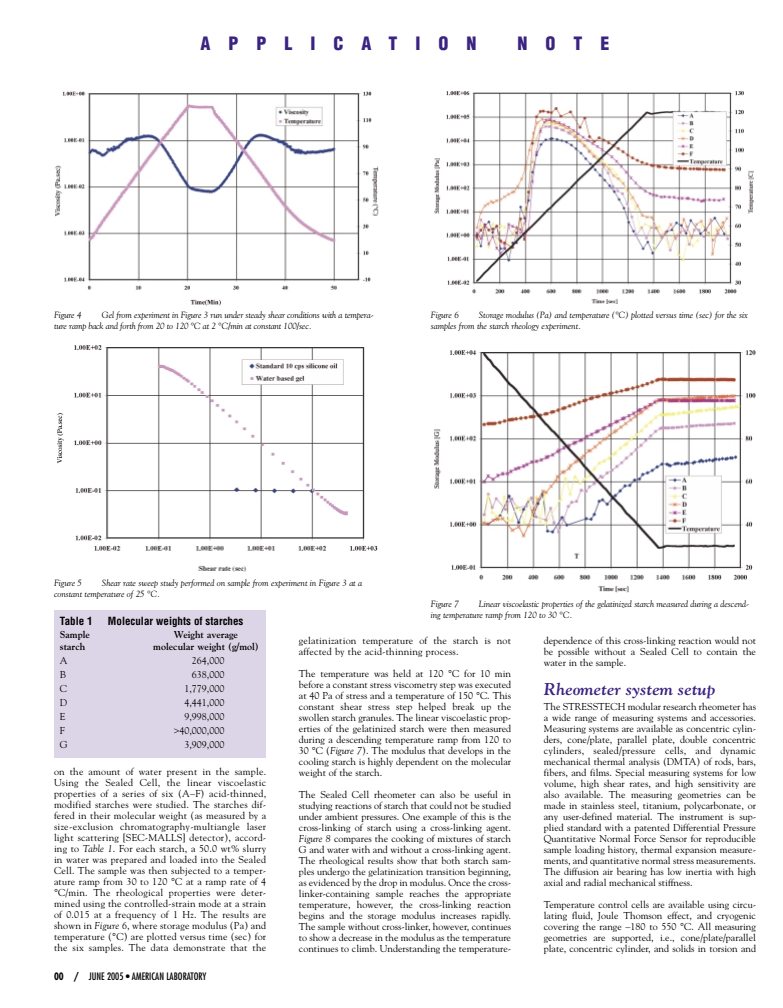
<style>
.page{position:relative;width:783px;height:1008px;background:#fff}
.page>*{position:absolute;margin:0;border:0;box-sizing:border-box;transform-origin:0 0}
.t1{font:900 condensed 18px "Helvetica";letter-spacing:1em;color:#3b2382}
.t2{font:italic 700 17px "Goudy";color:#3b2382}
.t3{font:700 condensed 11px "Helvetica";color:#000}
.t4{font:10px/11px "Goudy";color:#000;text-align:justify}
.t5{font:10px/11px "Goudy";letter-spacing:.02em;color:#000}
.t6{font:700 10px "Goudy";color:#000}
.t7{font:condensed 10px "Futura";color:#000}
.t8{font:italic 9px/11px "Goudy";letter-spacing:-.005em;color:#000}
.s1{font-style:italic}
.s2{font-weight:700}
</style>
<div class="page">
<img style="left:55px;top:91px;width:324px;height:215px">
<img style="left:434px;top:91px;width:320px;height:213px">
<img style="left:434px;top:350px;width:322px;height:243px">
<img style="left:57px;top:345px;width:321px;height:227px">
<div style="left:54px;top:610px;width:212px;height:148px;background:#dcd5e8"></div>
<h1 class="t1" style="left:200px;top:37px;width:278px">APPLICATION</h1>
<h1 class="t1" style="left:517px;top:37px;width:94px">NOTE</h1>
<p class="t8" style="left:54px;top:310px;width:321px;text-indent:48px">Gel from experiment in Figure 3 run under steady shear conditions with a tempera&shy;ture ramp back and forth from 20 to 120 °C at 2 °C/min at constant 100/sec.</p>
<p class="t8" style="left:431px;top:310px;width:30px">Figure 6</p>
<p class="t8" style="left:431px;top:310px;width:319px;text-indent:48px">Storage modulus (Pa) and temperature (°C) plotted versus time (sec) for the six samples from the starch rheology experiment.</p>
<p class="t8" style="left:54px;top:310px;width:29px">Figure 4</p>
<p class="t8" style="left:54px;top:579px;width:30px">Figure 5</p>
<p class="t8" style="left:54px;top:579px;width:310px;text-indent:48px">Shear rate sweep study performed on sample from experiment in Figure 3 at a constant temperature of 25 °C.</p>
<p class="t3" style="left:60px;top:617px;width:34px">Table 1</p>
<p class="t3" style="left:108px;top:617px;width:137px">Molecular weights of starches</p>
<p class="t6" style="left:60px;top:631px;width:31px">Sample</p>
<p class="t6" style="left:174px;top:631px;width:66px">Weight average</p>
<p class="t6" style="left:60px;top:643px;width:27px">starch</p>
<p class="t6" style="left:153px;top:643px;width:107px">molecular weight (g/mol)</p>
<p class="t4" style="left:60px;top:656px;width:9px">A</p>
<p class="t4" style="left:192px;top:656px;width:34px">264,000</p>
<p class="t4" style="left:60px;top:670px;width:8px">B</p>
<p class="t4" style="left:192px;top:670px;width:34px">638,000</p>
<p class="t4" style="left:60px;top:684px;width:9px">C</p>
<p class="t4" style="left:184px;top:684px;width:41px">1,779,000</p>
<p class="t4" style="left:60px;top:698px;width:9px">D</p>
<p class="t4" style="left:184px;top:698px;width:41px">4,441,000</p>
<p class="t4" style="left:60px;top:712px;width:7px">E</p>
<p class="t4" style="left:184px;top:712px;width:41px">9,998,000</p>
<p class="t4" style="left:60px;top:726px;width:6px">F</p>
<p class="t4" style="left:173px;top:726px;width:53px">&gt;40,000,000</p>
<p class="t4" style="left:60px;top:740px;width:9px">G</p>
<p class="t4" style="left:184px;top:740px;width:41px">3,909,000</p>
<p class="t8" style="left:431px;top:600px;width:320px;text-indent:48px">Linear viscoelastic properties of the gelatinized starch measured during a descend&shy;ing temperature ramp from 120 to 30 °C.</p>
<p class="t8" style="left:431px;top:600px;width:30px">Figure 7</p>
<p class="t5" style="left:299px;top:635px;width:214px">gelatinization temperature of the starch is not affected by the acid-thinning process.</p>
<p class="t4" style="left:299px;top:668px;width:214px">The temperature was held at 120 °C for 10 min before a constant stress viscometry step was executed at 40 Pa of stress and a temperature of 150 °C. This constant shear stress step helped break up the swollen starch granules. The linear viscoelastic prop&shy;erties of the gelatinized starch were then measured during a descending temperature ramp from 120 to 30 °C (<span class="s1">Figure 7</span>). The modulus that develops in the cooling starch is highly dependent on the molecular weight of the starch.</p>
<p class="t4" style="left:299px;top:789px;width:214px">The Sealed Cell rheometer can also be useful in studying reactions of starch that could not be studied under ambient pressures. One example of this is the cross-linking of starch using a cross-linking agent.<br><span class="s1">Figure 8</span> compares the cooking of mixtures of starch G and water with and without a cross-linking agent.<br>The rheological results show that both starch sam&shy;ples undergo the gelatinization transition beginning, as evidenced by the drop in modulus. Once the cross&shy;linker-containing sample reaches the appropriate temperature, however, the cross-linking reaction begins and the storage modulus increases rapidly.<br>The sample without cross-linker, however, continues to show a decrease in the modulus as the temperature continues to climb. Understanding the temperature-</p>
<p class="t4" style="left:544px;top:636px;width:214px">dependence of this cross-linking reaction would not be possible without a Sealed Cell to contain the water in the sample.</p>
<h2 class="t2" style="left:544px;top:682px;width:173px">Rheometer system setup</h2>
<p class="t4" style="left:544px;top:701px;width:214px">The STRESSTECH modular research rheometer has a wide range of measuring systems and accessories.<br>Measuring systems are available as concentric cylin&shy;ders, cone/plate, parallel plate, double concentric cylinders, sealed/pressure cells, and dynamic mechanical thermal analysis (DMTA) of rods, bars, fibers, and films. Special measuring systems for low volume, high shear rates, and high sensitivity are also available. The measuring geometries can be made in stainless steel, titanium, polycarbonate, or any user-defined material. The instrument is sup&shy;plied standard with a patented Differential Pressure Quantitative Normal Force Sensor for reproducible sample loading history, thermal expansion measure&shy;ments, and quantitative normal stress measurements.<br>The diffusion air bearing has low inertia with high axial and radial mechanical stiffness.</p>
<p class="t4" style="left:544px;top:899px;width:214px">Temperature control cells are available using circu&shy;lating fluid, Joule Thomson effect, and cryogenic covering the range –180 to 550 °C. All measuring geometries are supported, i.e., cone/plate/parallel plate, concentric cylinder, and solids in torsion and</p>
<p class="t4" style="left:54px;top:767px;width:214px">on the amount of water present in the sample.<br>Using the Sealed Cell, the linear viscoelastic properties of a series of six (A–F) acid-thinned, modified starches were studied. The starches dif&shy;fered in their molecular weight (as measured by a size-exclusion chromatography-multiangle laser light scattering [SEC-MALLS] detector), accord&shy;ing to <span class="s1">Table 1</span>. For each starch, a 50.0 wt% slurry in water was prepared and loaded into the Sealed Cell. The sample was then subjected to a temper&shy;ature ramp from 30 to 120 °C at a ramp rate of 4 °C/min. The rheological properties were deter&shy;mined using the controlled-strain mode at a strain of 0.015 at a frequency of 1 Hz. The results are shown in <span class="s1">Figure 6</span>, where storage modulus (Pa) and temperature (°C) are plotted versus time (sec) for the six samples. The data demonstrate that the</p>
<p class="t7" style="left:54px;top:972px;width:154px"><span class="s2">00 /</span> JUNE 2005 • AMERICAN LABORATORY</p>
</div>
